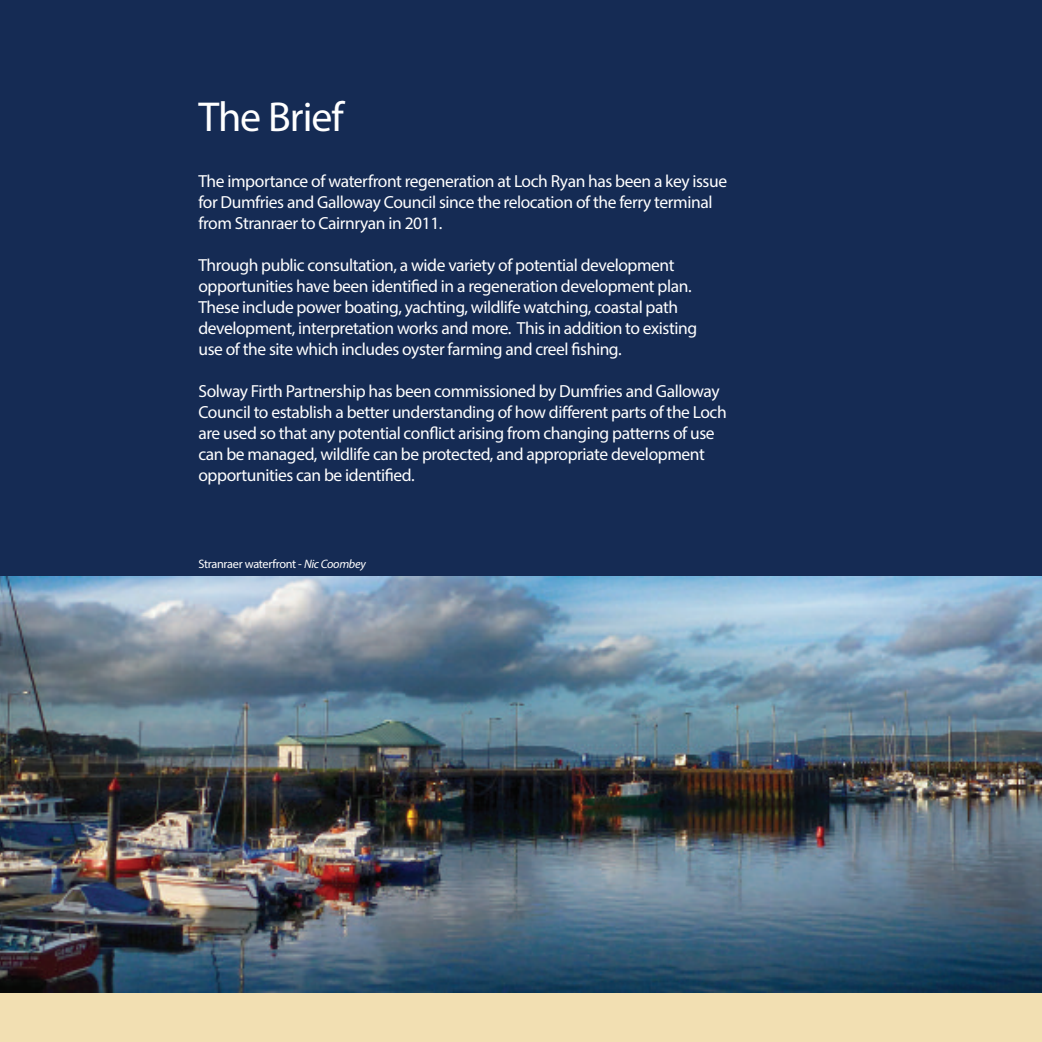
<style>
.page{position:relative;width:1042px;height:1042px;background:#152b54}
.page>*{position:absolute;margin:0;border:0;box-sizing:border-box;transform-origin:0 0}
.t1{font:42px "Myriad Pro";letter-spacing:-.025em;color:#fff}
.t2{font:17.5px/21px "Myriad Pro";letter-spacing:-.025em;color:#fff}
.t3{font:12.25px "Myriad Pro";letter-spacing:-.025em;color:#fff}
.s1{font-style:italic}
</style>
<div class="page">
<div style="left:0;top:992px;width:1042px;height:50px;background:#f2dfb2"></div>
<img style="left:0;top:577px;width:1042px;height:415px">
<h1 class="t1" style="left:198px;top:101px;width:147px">The Brief</h1>
<p class="t2" style="left:198px;top:172px;width:530px">The importance of waterfront regeneration at Loch Ryan has been a key issue for Dumfries and Galloway Council since the relocation of the ferry terminal from Stranraer to Cairnryan in 2011.</p>
<p class="t2" style="left:198px;top:256px;width:500px">Through public consultation, a wide variety of potential development opportunities have been identified in a regeneration development plan.<br>These include power boating, yachting, wildlife watching, coastal path development, interpretation works and more. This in addition to existing use of the site which includes oyster farming and creel fishing.</p>
<p class="t2" style="left:198px;top:382px;width:530px">Solway Firth Partnership has been commissioned by Dumfries and Galloway Council to establish a better understanding of how different parts of the Loch are used so that any potential conflict arising from changing patterns of use can be managed, wildlife can be protected, and appropriate development opportunities can be identified.</p>
<p class="t3" style="left:198px;top:559px;width:169px">Stranraer waterfront - <span class="s1">Nic Coombey</span></p>
</div>
